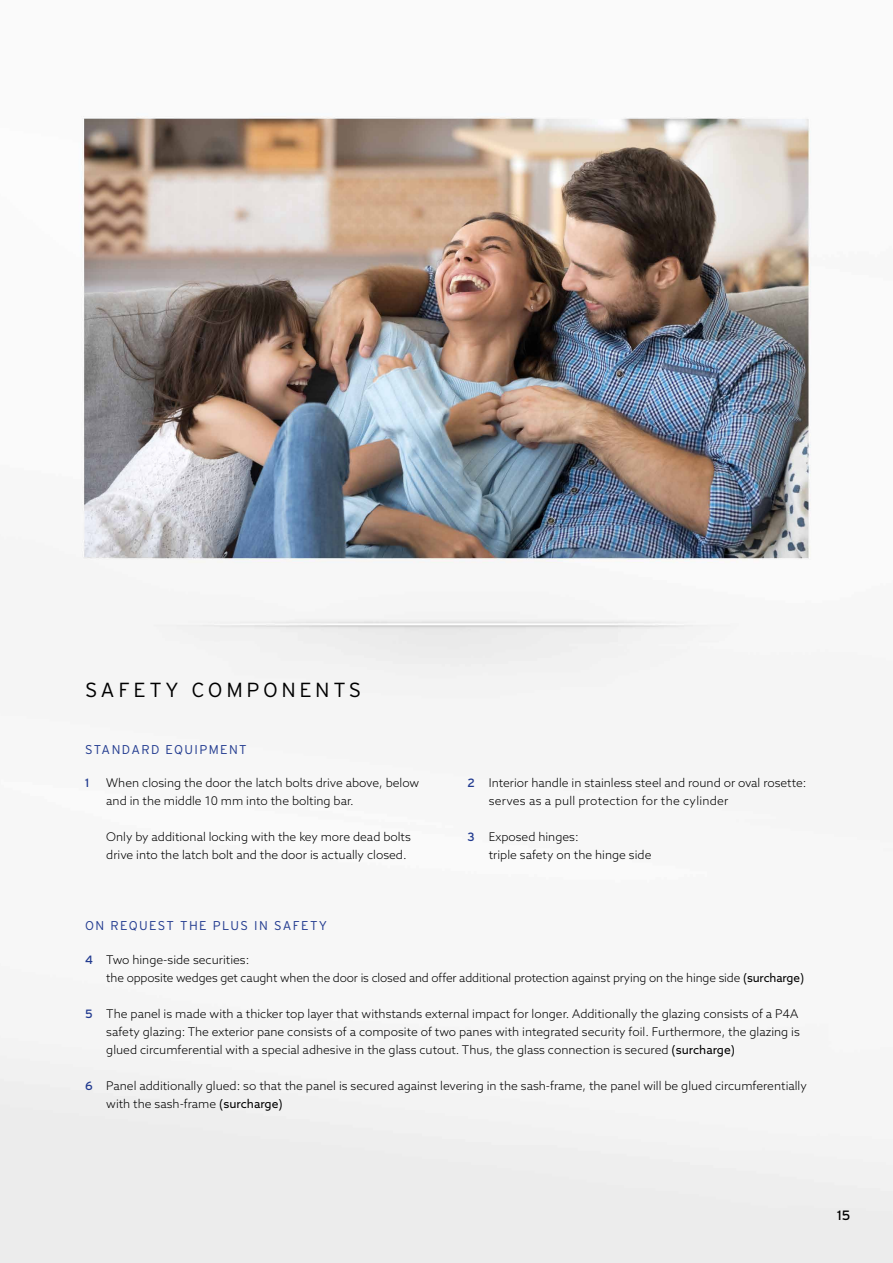
<style>
.page{position:relative;width:893px;height:1263px;background:#fff}
.page>*{position:absolute;margin:0;border:0;box-sizing:border-box;transform-origin:0 0}
.t1{font:300 20.4px "Interstate";letter-spacing:.17em;color:#000}
.t2{font:13.5px "Interstate";color:#000}
.t3{font:300 12.75px "Interstate";letter-spacing:.11em;color:#213a8f}
.t4{font:300 12px/18px "Azo Sans";color:#000}
.t5{font:12px "Interstate";color:#213a8f}
.s1{font-family:"Interstate";font-weight:400;color:#213a8f}
.s2{font-weight:400}
</style>
<div class="page">
<img style="left:0;top:116px;width:893px;height:1147px">
<h1 class="t1" style="left:85px;top:679px;width:278px">SAFETY COMPONENTS</h1>
<p class="t3" style="left:85px;top:742px;width:163px">STANDARD EQUIPMENT</p>
<p class="t5" style="left:85px;top:776px;width:6px">1</p>
<p class="t4" style="left:106px;top:774px;width:314px">When closing the door the latch bolts drive above, below and in the middle 10 mm into the bolting bar.</p>
<p class="t4" style="left:106px;top:828px;width:306px">Only by additional locking with the key more dead bolts drive into the latch bolt and the door is actually closed.</p>
<p class="t3" style="left:85px;top:918px;width:243px">ON REQUEST THE PLUS IN SAFETY</p>
<p class="t4" style="left:489px;top:774px;width:319px;text-indent:-21px"><span class="s1">2</span> Interior handle in stainless steel and round or oval rosette: serves as a pull protection for the cylinder</p>
<p class="t4" style="left:489px;top:828px;width:164px">Exposed hinges:<br>triple safety on the hinge side</p>
<p class="t5" style="left:468px;top:830px;width:9px">3</p>
<p class="t5" style="left:85px;top:953px;width:10px">4</p>
<p class="t5" style="left:85px;top:1007px;width:9px">5</p>
<p class="t5" style="left:85px;top:1079px;width:9px">6</p>
<p class="t4" style="left:106px;top:950px;width:699px">Two hinge-side securities:<br>the opposite wedges get caught when the door is closed and offer additional protection against prying on the hinge side <span class="s2">(surcharge)</span></p>
<p class="t4" style="left:106px;top:1004px;width:695px">The panel is made with a thicker top layer that withstands external impact for longer. Additionally the glazing consists of a P4A safety glazing: The exterior pane consists of a composite of two panes with integrated security foil. Furthermore, the glazing is glued circumferential with a special adhesive in the glass cutout. Thus, the glass connection is secured <span class="s2">(surcharge)</span></p>
<p class="t4" style="left:106px;top:1076px;width:702px">Panel additionally glued: so that the panel is secured against levering in the sash-frame, the panel will be glued circumferentially with the sash-frame <span class="s2">(surcharge)</span></p>
<p class="t2" style="left:837px;top:1208px;width:15px">15</p>
</div>
